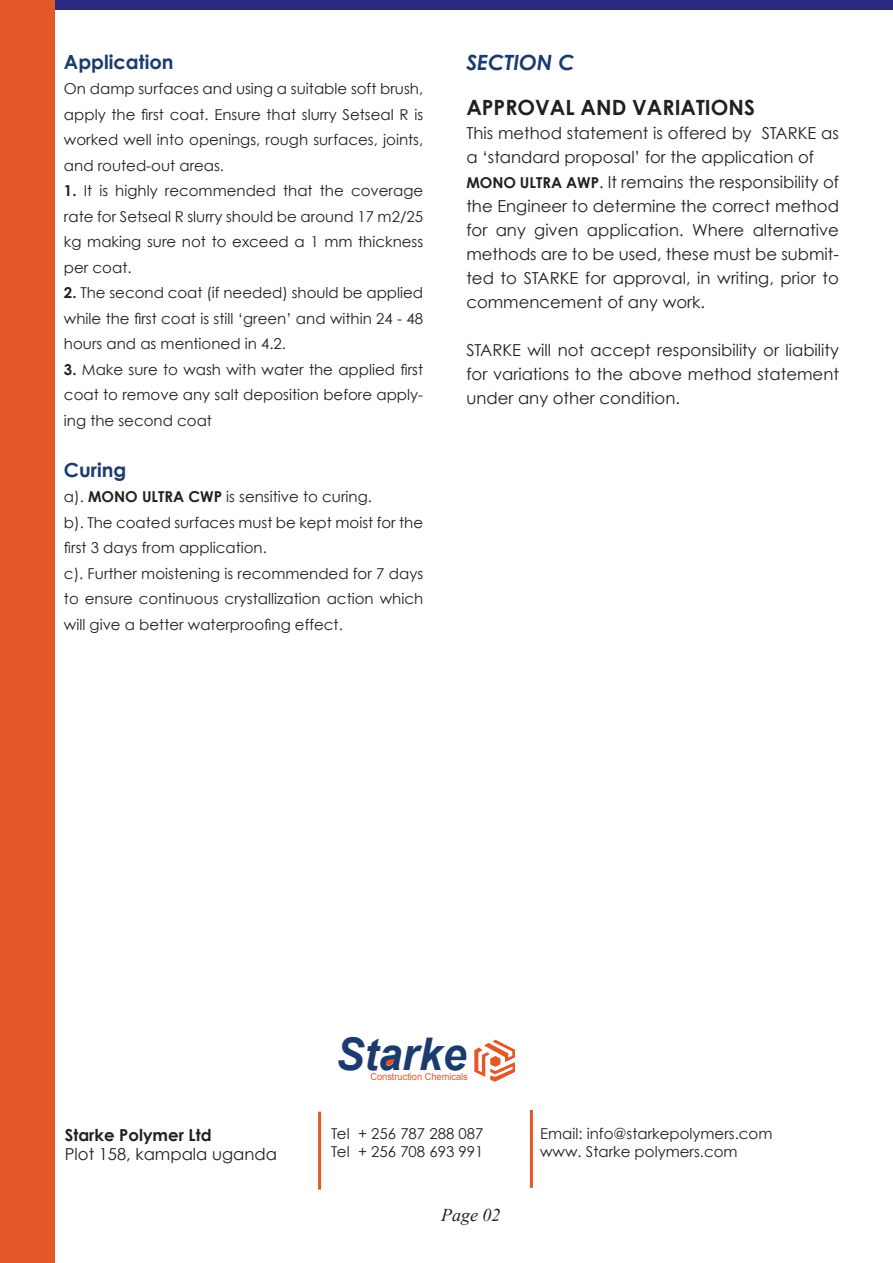
<style>
.page{position:relative;width:893px;height:1263px;background:#fff}
.page>*{position:absolute;margin:0;border:0;box-sizing:border-box;transform-origin:0 0}
.t1{font:italic 700 45px "Arial";color:#1a3b6b;scale:.95 1}
.t2{font:700 21px "Century Gothic";color:#231f20}
.t3{font:italic 700 21px "Century Gothic";color:#1a3b6b}
.t4{font:700 19.5px "Century Gothic";color:#1a3b6b}
.t5{font:italic 18px "Times New Roman";color:#231f20}
.t6{font:16.5px/24px "Century Gothic";color:#231f20;text-align:justify}
.t7{font:700 16.5px "Century Gothic";color:#231f20}
.t8{font:15px/25.5px "Century Gothic";color:#231f20;text-align:justify}
.t9{font:9.75px "Arial";color:#e45727;scale:.95 1}
.s1{font-weight:700}
.s2{font-weight:700;font-size:15px}
</style>
<div class="page">
<div style="left:0;top:0;width:893px;height:9px;background:#292882"></div>
<div style="left:1px;top:0;width:54px;height:1263px;background:#e45727"></div>
<hr style="left:318px;top:1112px;width:3px;height:77px;background:#e45727">
<hr style="left:530px;top:1110px;width:3px;height:78px;background:#e45727">
<svg style="left:385px;top:1058px;width:10px;height:8px"></svg>
<svg style="left:474px;top:1040px;width:41px;height:42px"></svg>
<h3 class="t4" style="left:64px;top:49px;width:111px">Application</h3>
<p class="t8" style="left:64px;top:76px;width:361px">On damp surfaces and using a suitable soft brush, apply the first coat. Ensure that slurry Setseal R is worked well into openings, rough surfaces, joints, and routed-out areas.</p>
<p class="t8" style="left:64px;top:178px;width:361px"><span class="s1">1.</span> It is highly recommended that the coverage rate for Setseal R slurry should be around 17 m2/25 kg making sure not to exceed a 1 mm thickness per coat.</p>
<p class="t8" style="left:64px;top:280px;width:361px"><span class="s1">2.</span> The second coat (if needed) should be applied while the first coat is still ‘green’ and within 24 - 48 hours and as mentioned in 4.2.</p>
<p class="t8" style="left:64px;top:356px;width:361px"><span class="s1">3.</span> Make sure to wash with water the applied first coat to remove any salt deposition before apply&shy;ing the second coat</p>
<h3 class="t4" style="left:64px;top:457px;width:64px">Curing</h3>
<p class="t8" style="left:64px;top:484px;width:361px;text-align:left">a). <span class="s1">MONO ULTRA CWP</span> is sensitive to curing.<br>b). The coated surfaces must be kept moist for the first 3 days from application.<br>c). Further moistening is recommended for 7 days to ensure continuous crystallization action which will give a better waterproofing effect.</p>
<h2 class="t3" style="left:466px;top:49px;width:110px">SECTION C</h2>
<h2 class="t2" style="left:466px;top:94px;width:290px">APPROVAL AND VARIATIONS</h2>
<p class="t6" style="left:466px;top:121px;width:374px">This method statement is offered by STARKE as a ‘standard proposal’ for the application of</p>
<p class="t6" style="left:466px;top:170px;width:374px"><span class="s2">MONO ULTRA AWP</span>. It remains the responsibility of the Engineer to determine the correct method for any given application. Where alternative methods are to be used, these must be submit&shy;ted to STARKE for approval, in writing, prior to commencement of any work.</p>
<p class="t6" style="left:466px;top:338px;width:374px">STARKE will not accept responsibility or liability for variations to the above method statement under any other condition.</p>
<p class="t7" style="left:65px;top:1124px;width:148px">Starke Polymer Ltd</p>
<p class="t6" style="left:65px;top:1142px;width:214px">Plot 158, kampala uganda</p>
<h1 class="t1" style="left:336px;top:1024px;width:139px">Starke</h1>
<p class="t9" style="left:370px;top:1070px;width:104px">Construction Chemicals</p>
<p class="t8" style="left:331px;top:1125px;width:154px;line-height:18px">Tel + 256 787 288 087<br>Tel + 256 708 693 991</p>
<p class="t5" style="left:441px;top:1203px;width:61px">Page 02</p>
<p class="t8" style="left:540px;top:1125px;width:234px;line-height:18px">Email: info@starkepolymers.com www. Starke polymers.com</p>
</div>
